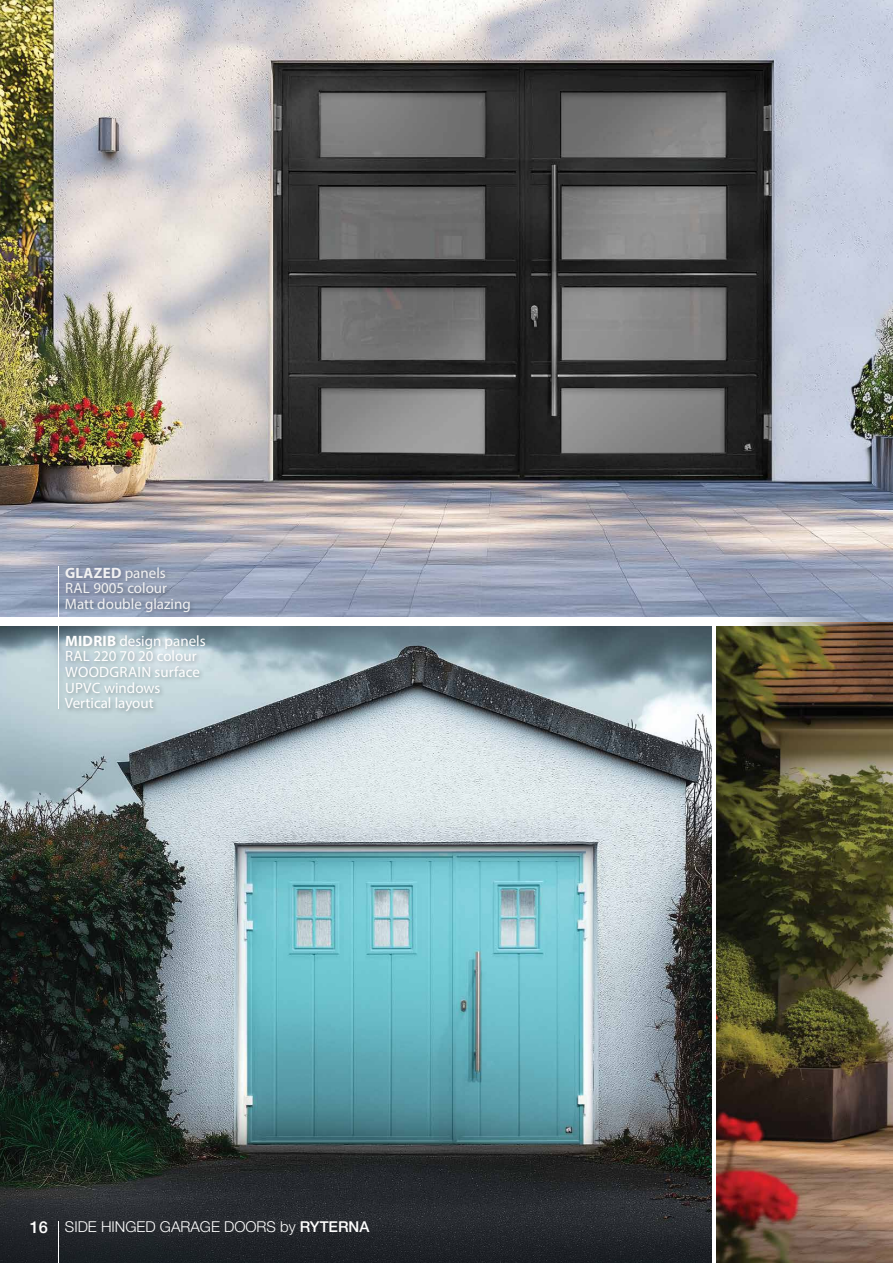
<style>
.page{position:relative;width:893px;height:1263px;background:#fff}
.page>*{position:absolute;margin:0;border:0;box-sizing:border-box;transform-origin:0 0}
.t1{font:15px/15.6px "Myriad Pro";color:#fff}
.t2{font:15px/15.6px "Myriad Pro";color:#f1f1f2}
.t3{font:300 15px "Helvetica Neue LT Pro";color:#fff}
.s1{font-weight:700}
.s2{font-weight:500;font-size:16.5px}
.s3{font-weight:500}
</style>
<div class="page">
<img style="left:716px;top:626px;width:177px;height:637px">
<img style="left:0;top:0;width:893px;height:617px">
<svg style="left:0;top:626px;width:712px;height:569px;background:#728c91"></svg>
<div style="left:55px;top:564px;width:10px;height:59px;background:#000;opacity:.3"></div>
<hr style="left:58px;top:566px;width:1px;height:51px;background:#fff">
<div style="left:63px;top:564px;width:133px;height:54px;background:#000;opacity:.3"></div>
<div style="left:55px;top:623px;width:10px;height:91px;background:#000;opacity:.3"></div>
<hr style="left:58px;top:626px;width:1px;height:82px;background:#fff">
<div style="left:62px;top:632px;width:149px;height:85px;background:#000;opacity:.3"></div>
<svg style="left:0;top:1195px;width:712px;height:68px;background:#24272c"></svg>
<div style="left:0;top:617px;width:893px;height:9px;background:#fff"></div>
<hr style="left:58px;top:1221px;width:1px;height:42px;background:#fff">
<p class="t2" style="left:65px;top:564px;width:127px"><span class="s1">GLAZED</span> panels<br>RAL 9005 colour<br>Matt double glazing</p>
<p class="t1" style="left:65px;top:633px;width:142px"><span class="s1">MIDRIB</span> design panels<br>RAL 220 70 20 colour<br>WOODGRAIN surface<br>UPVC windows<br>Vertical layout</p>
<p class="t3" style="left:30px;top:1217px;width:341px"><span class="s2">16</span> SIDE HINGED GARAGE DOORS by <span class="s3">RYTERNA</span></p>
</div>
